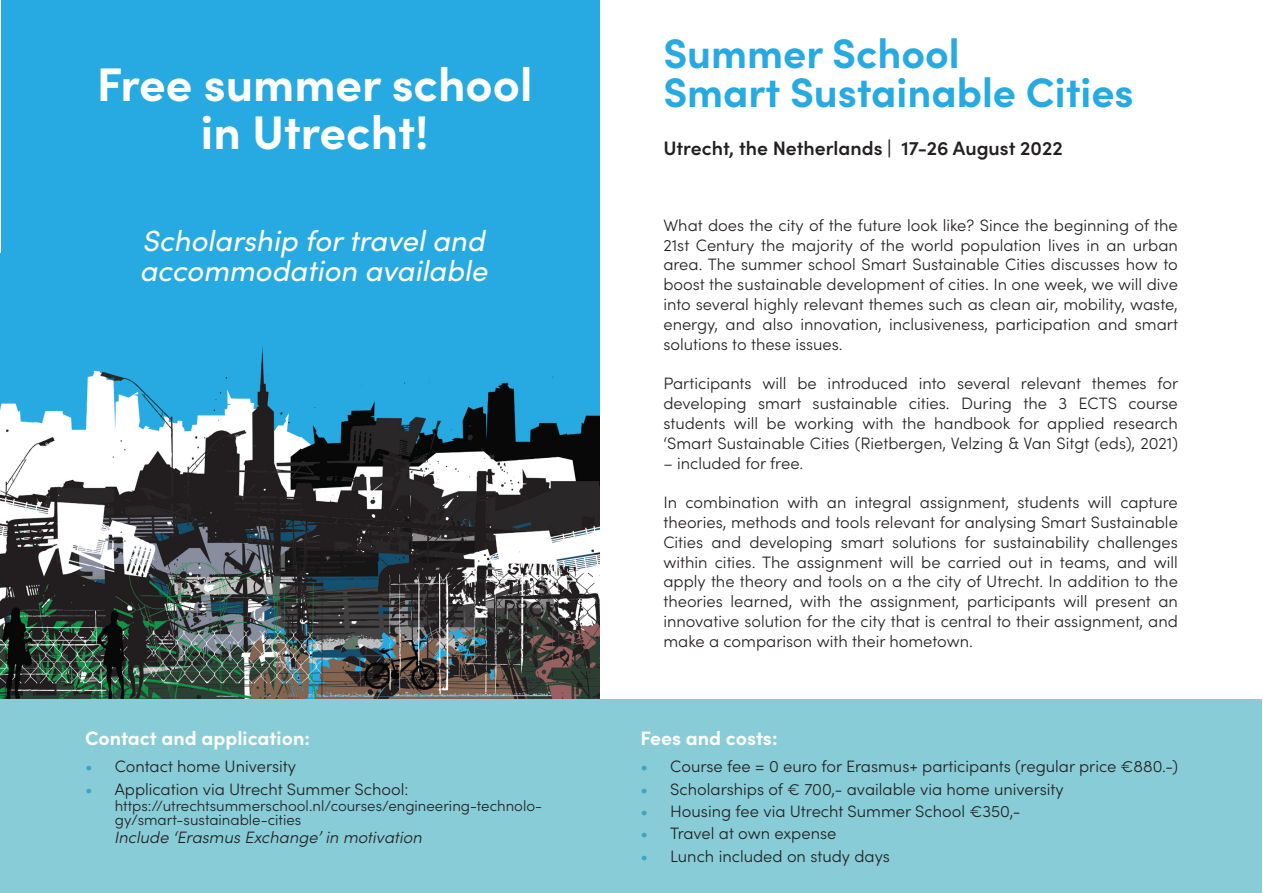
<style>
.page{position:relative;width:1263px;height:893px;background:#fff}
.page>*{position:absolute;margin:0;border:0;box-sizing:border-box;transform-origin:0 0}
.Heading_2{font:700 47.25px/48px "Sofia Pro";color:#fff;text-align:center}
.Heading_2-2{font:700 41.25px/39px "Sofia Pro";color:#27aae1}
.Heading_2-3{font:italic 29.25px/30px "Sofia Pro";color:#fff}
.Heading_2-4{font:600 19.5px "Sofia Pro";color:#231f20}
.Heading_3{font:700 19.5px "Sofia Pro";color:#fff}
.t1{font:300 16.5px/19.8px "Sofia Pro";color:#231f20;text-align:justify}
.t2{font:italic 300 16.5px "Sofia Pro";color:#231f20}
.t3{font:300 15px/13.5px "Sofia Pro";color:#231f20}
.s1{font-weight:400;color:#3ca5c3}
</style>
<div class="page">
<div style="left:1px;top:0;width:599px;height:729px;background:#27aae1"></div>
<img style="left:0;top:253px;width:600px;height:446px">
<div style="left:1px;top:699px;width:1261px;height:193px;background:#87ccd6"></div>
<p class="Heading_2" style="left:97px;top:57px;width:437px">Free summer school in Utrecht!</p>
<p class="Heading_2-3" style="left:141px;top:224px;width:349px">Scholarship for travel and accommodation available</p>
<p class="Heading_3" style="left:85px;top:724px;width:226px">Contact and application:</p>
<p class="t1" style="left:85px;top:755px;width:213px"><span class="s1">•</span> Contact home University</p>
<p class="t1" style="left:85px;top:778px;width:325px"><span class="s1">•</span> Application via Utrecht Summer School:</p>
<p class="t3" style="left:115px;top:798px;width:429px">https://utrechtsummerschool.nl/courses/engineering-technolo&shy;gy/smart-sustainable-cities</p>
<p class="t2" style="left:115px;top:825px;width:309px">Include ‘Erasmus Exchange’ in motivation</p>
<p class="Heading_2-2" style="left:663px;top:31px;width:472px">Summer School<br>Smart Sustainable Cities</p>
<p class="Heading_2-4" style="left:663px;top:134px;width:401px">Utrecht, the Netherlands | 17-26 August 2022</p>
<p class="t1" style="left:663px;top:214px;width:516px">What does the city of the future look like? Since the beginning of the 21st Century the majority of the world population lives in an urban area. The summer school Smart Sustainable Cities discusses how to boost the sustainable development of cities. In one week, we will dive into several highly relevant themes such as clean air, mobility, waste, energy, and also innovation, inclusiveness, participation and smart solutions to these issues.</p>
<p class="t1" style="left:663px;top:373px;width:516px">Participants will be introduced into several relevant themes for developing smart sustainable cities. During the 3 ECTS course students will be working with the handbook for applied research ‘Smart Sustainable Cities (Rietbergen, Velzing &amp; Van Sitgt (eds), 2021)</p>
<p class="t1" style="left:663px;top:452px;width:141px">– included for free.</p>
<p class="t1" style="left:663px;top:491px;width:516px">In combination with an integral assignment, students will capture theories, methods and tools relevant for analysing Smart Sustainable Cities and developing smart solutions for sustainability challenges within cities. The assignment will be carried out in teams, and will apply the theory and tools on a the city of Utrecht. In addition to the theories learned, with the assignment, participants will present an innovative solution for the city that is central to their assignment, and make a comparison with their hometown.</p>
<p class="Heading_3" style="left:640px;top:724px;width:139px">Fees and costs:</p>
<p class="t1" style="left:640px;top:755px;width:539px"><span class="s1">•</span> Course fee = 0 euro for Erasmus+ participants (regular price €880.-)</p>
<p class="t1" style="left:640px;top:778px;width:425px"><span class="s1">•</span> Scholarships of € 700,- available via home university</p>
<p class="t1" style="left:640px;top:800px;width:382px"><span class="s1">•</span> Housing fee via Utrecht Summer School €350,-</p>
<p class="t1" style="left:640px;top:823px;width:197px"><span class="s1">•</span> Travel at own expense</p>
<p class="t1" style="left:640px;top:845px;width:251px"><span class="s1">•</span> Lunch included on study days</p>
</div>
